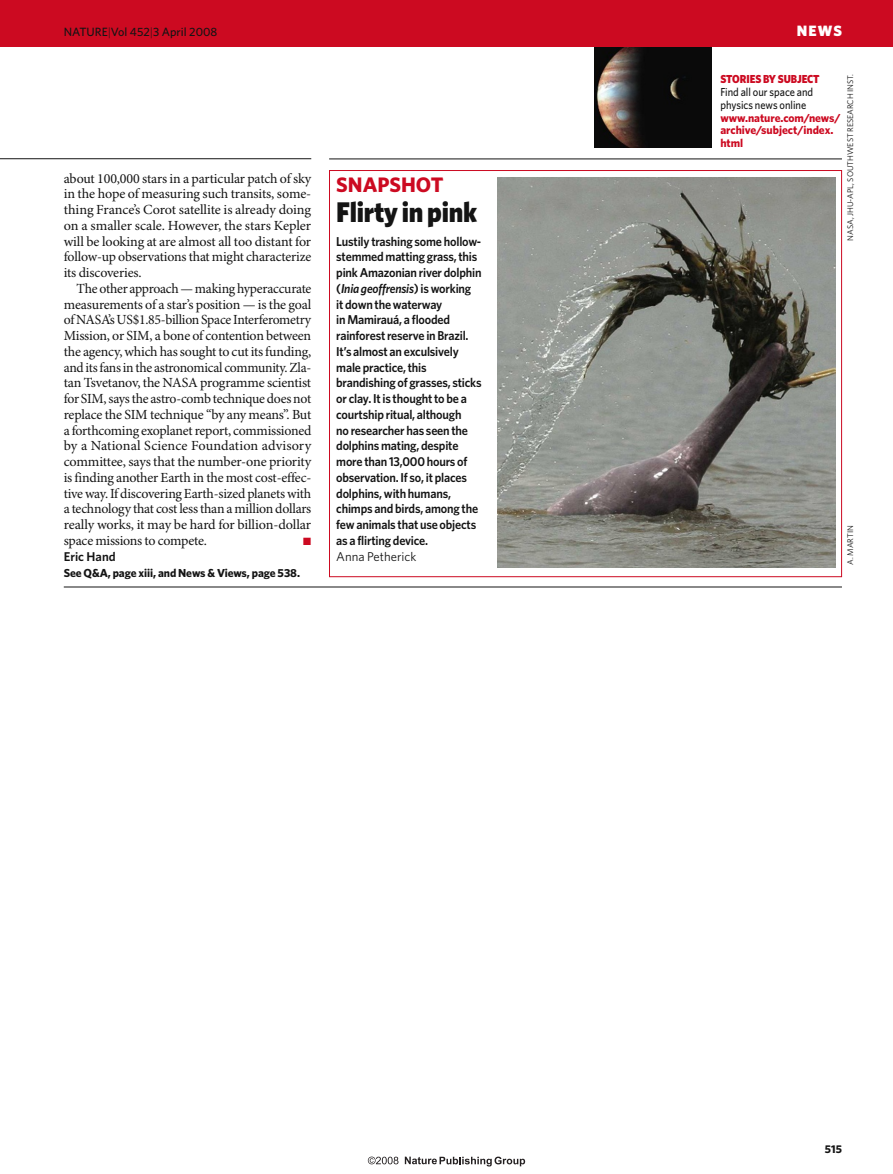
<style>
.page{position:relative;width:893px;height:1174px;background:#fff}
.page>*{position:absolute;margin:0;border:0;box-sizing:border-box;transform-origin:0 0}
.t1{font:900 28.5px "Whitney";letter-spacing:-.01em;color:#141414;scale:.95 1}
.t2{font:700 21px "Whitney";color:#cc0a21}
.t3{font:900 15px "Whitney";color:#fff}
.t4{font:13.95px/15.8px "Minion Pro";letter-spacing:-.015em;color:#141414;text-align:justify}
.t5{font:600 12.9px/15.8px "Whitney";letter-spacing:-.015em;color:#141414;scale:.95 1}
.t6{font:12.75px "Whitney";color:#141414}
.t7{font:600 12.75px "Whitney";color:#141414}
.t8{font:500 12px "Whitney";color:#141414}
.t9{font:700 11.7px/12.8px "Whitney";letter-spacing:-.005em;color:#cc0a21}
.t10{font:700 11.7px "Whitney";letter-spacing:-.005em;color:#141414}
.t11{font:500 11.7px/12.8px "Whitney";color:#141414;scale:.9 1}
.t12{font:900 11.7px "Whitney";letter-spacing:-.005em;color:#cc0a21;scale:.9 1}
.t13{font:700 11.25px "Whitney";color:#141414}
.t14{font:10.5px "Zapf Dingbats";color:#cc0a21}
.t15{font:8.25px "Whitney";color:#141414}
.s1{font-weight:300}
.s2{font-style:italic}
</style>
<div class="page">
<img style="left:594px;top:47px;width:118px;height:100px">
<img style="left:497px;top:177px;width:338px;height:390px">
<div style="left:0;top:0;width:893px;height:47px;background:#cc0a21"></div>
<hr style="left:64px;top:587px;width:778px;height:1px;background:#141414">
<hr style="left:0;top:158px;width:311px;height:1px;background:#141414">
<hr style="left:329px;top:159px;width:513px;height:1px;background:#141414">
<svg style="left:405px;top:1156px;width:120px;height:10px"></svg>
<svg style="left:368px;top:1156px;width:30px;height:8px"></svg>
<p class="t8" style="left:64px;top:27px;width:155px">NATURE<span class="s1">|</span>Vol 452<span class="s1">|</span>3 April 2008</p>
<p class="t3" style="left:797px;top:25px;width:47px">NEWS</p>
<p class="t4" style="left:64px;top:171px;width:249px">about 100,000 stars in a particular patch of sky in the hope of measuring such transits, some&shy;thing France’s Corot satellite is already doing on a smaller scale. However, the stars Kepler will be looking at are almost all too distant for follow-up observations that might characterize its discoveries.</p>
<p class="t4" style="left:64px;top:282px;width:249px;text-indent:13px">The other approach — making hyperaccurate measurements of a star’s position — is the goal of NASA’s US$1.85-billion Space Interferometry Mission, or SIM, a bone of contention between the agency, which has sought to cut its funding, and its fans in the astronomical community. Zla&shy;tan Tsvetanov, the NASA programme scientist for SIM, says the astro-comb technique does not replace the SIM technique “by any means”. But a forthcoming exoplanet report, commissioned by a National Science Foundation advisory committee, says that the number-one priority is finding another Earth in the most cost-effec&shy;tive way. If discovering Earth-sized planets with a technology that cost less than a million dollars really works, it may be hard for billion-dollar space missions to compete.</p>
<p class="t14" style="left:303px;top:536px;width:9px">■</p>
<p class="t7" style="left:64px;top:551px;width:53px">Eric Hand</p>
<p class="t10" style="left:64px;top:568px;width:238px">See Q&amp;A, page xiii, and News &amp; Views, page 538.</p>
<h2 class="t2" style="left:336px;top:177px;width:109px">SNAPSHOT</h2>
<h1 class="t1" style="left:336px;top:201px;width:150px">Flirty in pink</h1>
<p class="t5" style="left:336px;top:234px;width:155px">Lustily trashing some hollow&shy;stemmed matting grass, this pink Amazonian river dolphin (<span class="s2">Inia geoffrensis</span>) is working<br>it down the waterway<br>in Mamirauá, a flooded rainforest reserve in Brazil.<br>It’s almost an exculsively male practice, this brandishing of grasses, sticks or clay. It is thought to be a courtship ritual, although<br>no researcher has seen the dolphins mating, despite more than 13,000 hours of observation. If so, it places dolphins, with humans, chimps and birds, among the few animals that use objects as a flirting device.</p>
<p class="t6" style="left:336px;top:551px;width:82px">Anna Petherick</p>
<p class="t15" style="left:847px;top:241px;width:168px;rotate:-90deg">NASA, JHU-APL, SOUTHWEST RESEARCH INST.</p>
<p class="t12" style="left:720px;top:75px;width:112px">STORIES BY SUBJECT</p>
<p class="t11" style="left:720px;top:87px;width:105px">Find all our space and physics news online</p>
<p class="t9" style="left:720px;top:112px;width:122px">www.nature.com/news/ archive/subject/index. html</p>
<p class="t15" style="left:847px;top:565px;width:41px;rotate:-90deg">A. MARTIN</p>
<p class="t13" style="left:825px;top:1144px;width:19px">515</p>
</div>
